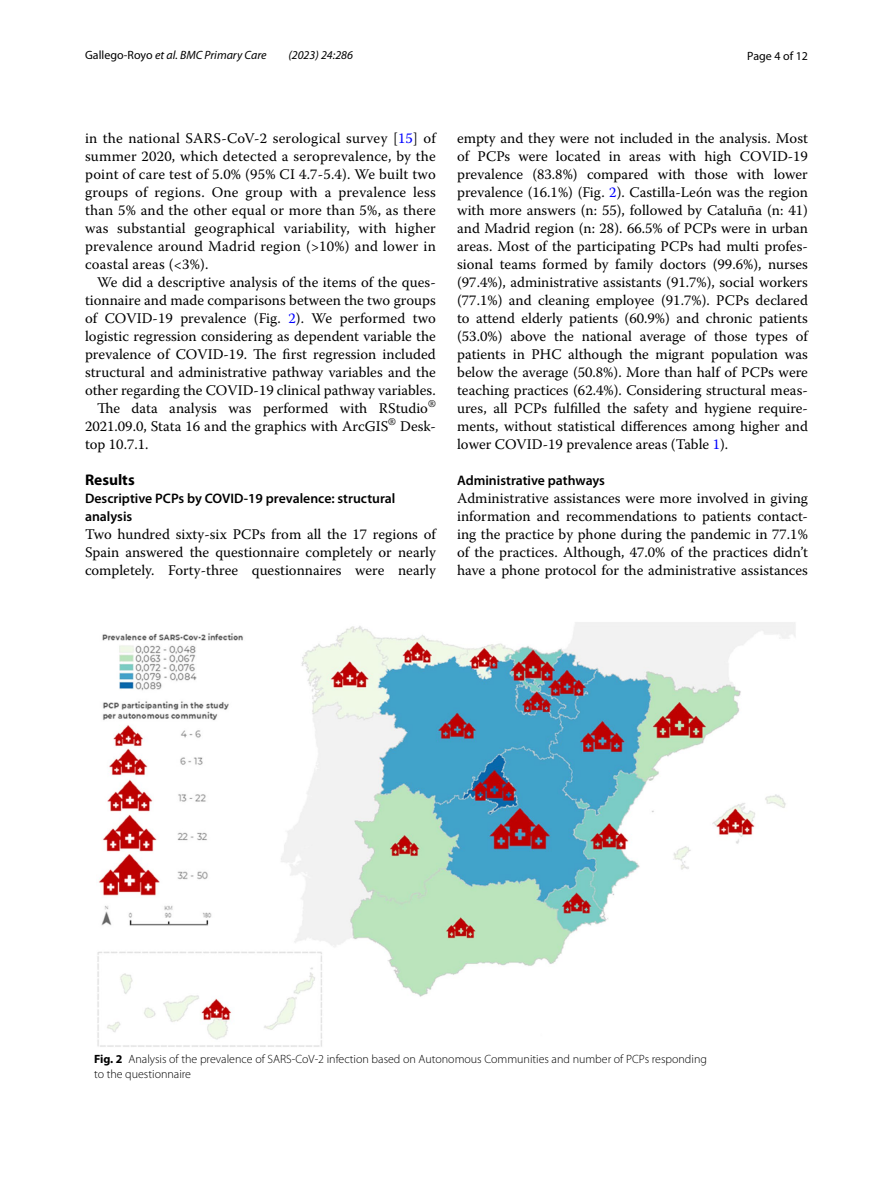
<style>
.page{position:relative;width:893px;height:1187px;background:#fff}
.page>*{position:absolute;margin:0;border:0;box-sizing:border-box;transform-origin:0 0}
.t1{font:700 15.45px "Myriad Pro";color:#000}
.t2{font:14.7px/18px "Warnock Pro";color:#000;text-align:justify}
.t3{font:600 13.8px/18px "Myriad Pro";color:#000}
.t4{font:300 12px/15px "Myriad Pro";color:#000}
.t5{font:italic 12px "Myriad Pro";color:#000}
.t6{font:12px "Myriad Pro";color:#000}
.s1{font-style:normal}
.s2{color:#00f}
.s3{font-weight:700}
</style>
<div class="page">
<img style="left:97px;top:622px;width:699px;height:425px">
<p class="t5" style="left:85px;top:48px;width:183px"><span class="s1">Gallego‑Royo</span> et al. BMC Primary Care</p>
<p class="t5" style="left:288px;top:48px;width:66px">(2023) 24:286</p>
<p class="t6" style="left:747px;top:48px;width:62px">Page 4 of 12</p>
<p class="t2" style="left:85px;top:128px;width:352px">in the national SARS-CoV-2 serological survey [<span class="s2">15</span>] of summer 2020, which detected a seroprevalence, by the point of care test of 5.0% (95% CI 4.7-5.4). We built two groups of regions. One group with a prevalence less than 5% and the other equal or more than 5%, as there was substantial geographical variability, with higher prevalence around Madrid region (&gt;10%) and lower in coastal areas (&lt;3%).</p>
<p class="t2" style="left:97px;top:272px;width:340px">We did a descriptive analysis of the items of the ques-</p>
<p class="t2" style="left:85px;top:290px;width:352px">tionnaire and made comparisons between the two groups</p>
<p class="t2" style="left:85px;top:308px;width:352px">of COVID-19 prevalence (Fig. <span class="s2">2</span>). We performed two</p>
<p class="t2" style="left:85px;top:326px;width:352px">logistic regression considering as dependent variable the</p>
<p class="t2" style="left:85px;top:344px;width:352px">prevalence of COVID-19. The first regression included</p>
<p class="t2" style="left:85px;top:362px;width:352px">structural and administrative pathway variables and the</p>
<p class="t2" style="left:85px;top:380px;width:352px">other regarding the COVID-19 clinical pathway variables.</p>
<p class="t2" style="left:97px;top:398px;width:340px">The data analysis was performed with RStudio<sup>®</sup></p>
<p class="t2" style="left:85px;top:416px;width:352px">2021.09.0, Stata 16 and the graphics with ArcGIS<sup>®</sup> Desk-</p>
<p class="t2" style="left:85px;top:434px;width:65px">top 10.7.1.</p>
<p class="t1" style="left:85px;top:469px;width:51px">Results</p>
<p class="t3" style="left:85px;top:489px;width:312px">Descriptive PCPs by COVID‑19 prevalence: structural analysis</p>
<p class="t2" style="left:85px;top:524px;width:352px">Two hundred sixty-six PCPs from all the 17 regions of Spain answered the questionnaire completely or nearly completely. Forty-three questionnaires were nearly</p>
<p class="t2" style="left:457px;top:128px;width:352px">empty and they were not included in the analysis. Most of PCPs were located in areas with high COVID-19 prevalence (83.8%) compared with those with lower prevalence (16.1%) (Fig. <span class="s2">2</span>). Castilla-León was the region with more answers (n: 55), followed by Cataluña (n: 41) and Madrid region (n: 28). 66.5% of PCPs were in urban areas. Most of the participating PCPs had multi profes&shy;sional teams formed by family doctors (99.6%), nurses (97.4%), administrative assistants (91.7%), social workers (77.1%) and cleaning employee (91.7%). PCPs declared to attend elderly patients (60.9%) and chronic patients (53.0%) above the national average of those types of patients in PHC although the migrant population was below the average (50.8%). More than half of PCPs were teaching practices (62.4%). Considering structural meas&shy;ures, all PCPs fulfilled the safety and hygiene require&shy;ments, without statistical differences among higher and lower COVID-19 prevalence areas (Table <span class="s2">1</span>).</p>
<p class="t3" style="left:457px;top:471px;width:149px">Administrative pathways</p>
<p class="t2" style="left:457px;top:488px;width:352px">Administrative assistances were more involved in giving information and recommendations to patients contact&shy;ing the practice by phone during the pandemic in 77.1% of the practices. Although, 47.0% of the practices didn’t have a phone protocol for the administrative assistances</p>
<p class="t4" style="left:94px;top:1051px;width:614px"><span class="s3">Fig. 2</span> Analysis of the prevalence of SARS-CoV-2 infection based on Autonomous Communities and number of PCPs responding to the questionnaire</p>
</div>
